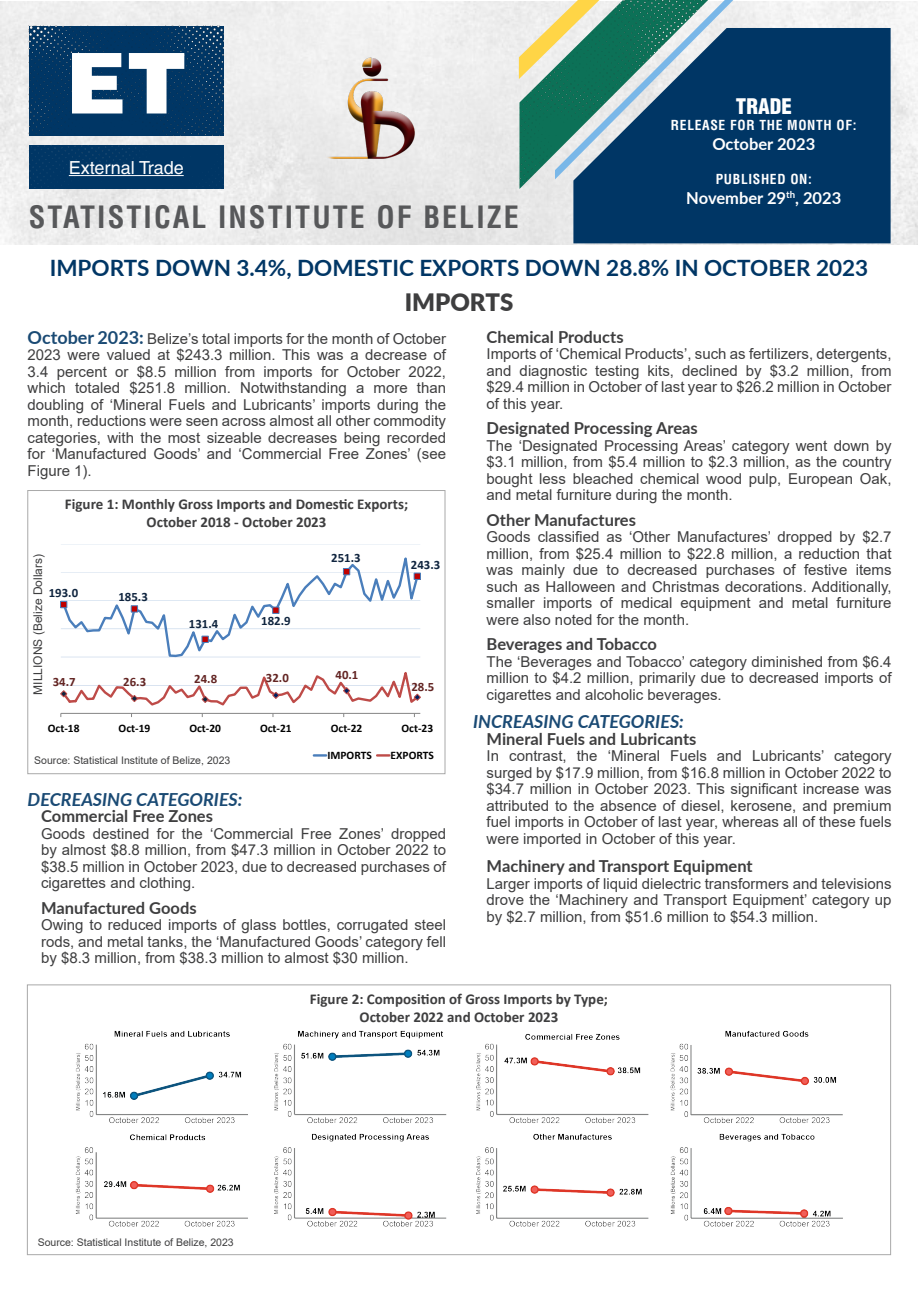
<style>
.page{position:relative;width:918px;height:1296px;background:#fff}
.page>*{position:absolute;margin:0;border:0;box-sizing:border-box;transform-origin:0 0}
.t1{font:900 84px "Helvetica LT Std";color:#fff}
.t2{font:700 condensed 30px "Helvetica LT Std";letter-spacing:.07em;color:#57585a}
.Imports_Exports{font:900 24px "Lato";color:#3e3e3f}
.MAIN_HEADING{font:700 22.5px "Lato";color:#003665}
.t3{font:900 condensed 21px "Helvetica LT Std";color:#fff}
.Decreasing_Increasin{font:italic 700 18px "Lato";color:#1a4a74}
.t4{font:18px "Helvetica LT Std";color:#fff}
.Sub-Categories{font:700 16.5px "Lato";color:#3e3e3f}
.t5{font:700 16.5px "Lato";color:#fff}
.Sub-Text{font:15px/16.5px "Arial";color:#3e3e3f;text-align:justify}
.Text{font:15px/16.5px "Arial";color:#3e3e3f;text-align:justify}
.Figure_Headings{font:700 15px "Calibri";color:#3e3e3f}
.t6{font:700 condensed 13.5px "Helvetica LT Std";letter-spacing:.05em;color:#fff}
.t7{font:700 12.75px "Calibri";color:#10253f}
.t8{font:700 12.75px "Calibri";color:#632523}
.Text-2{font:12px "Arial";color:#3e3e3f}
.t9{font:700 11.55px "Calibri";color:#000}
.Source{font:10.5px "Arial";color:#3e3e3f}
.s1{font-family:"Lato";font-weight:700;font-size:18px;color:#1a4a74}
</style>
<div class="page">
<img style="left:1px;top:1px;width:917px;height:244px">
<img style="left:29px;top:26px;width:195px;height:109px">
<img style="left:323px;top:55px;width:97px;height:106px">
<div style="left:29px;top:145px;width:195px;height:44px;background:#003665"></div>
<div style="left:573px;top:28px;width:318px;height:215px;background:#003665"></div>
<svg style="left:519px;top:0;width:216px;height:189px;background:#528389"></svg>
<hr style="left:69px;top:175px;width:115px;height:1px;background:#fff">
<img style="left:75px;top:1031px;width:768px;height:196px">
<div style="left:28px;top:490px;width:417px;height:284px;border:1px solid #a9a9a9"></div>
<hr style="left:61px;top:713px;width:359px;height:1px;background:#868686">
<svg style="left:60px;top:557px;width:361px;height:149px"></svg>
<svg style="left:314px;top:754px;width:12px;height:3px"></svg>
<svg style="left:377px;top:754px;width:12px;height:3px"></svg>
<h1 class="t1" style="left:66px;top:28px;width:123px">ET</h1>
<p class="t4" style="left:69px;top:157px;width:116px">External Trade</p>
<h2 class="t2" style="left:29px;top:198px;width:492px">STATISTICAL INSTITUTE OF BELIZE</h2>
<h3 class="t3" style="left:736px;top:93px;width:58px">TRADE</h3>
<p class="t6" style="left:671px;top:116px;width:187px">RELEASE FOR THE MONTH OF:</p>
<p class="t5" style="left:712px;top:131px;width:105px">October 2023</p>
<p class="t6" style="left:716px;top:170px;width:98px">PUBLISHED ON:</p>
<p class="t5" style="left:686px;top:185px;width:157px">November 29<sup>th</sup>, 2023</p>
<p class="MAIN_HEADING" style="left:50px;top:251px;width:820px">IMPORTS DOWN 3.4%, DOMESTIC EXPORTS DOWN 28.8% IN OCTOBER 2023</p>
<p class="Imports_Exports" style="left:405px;top:284px;width:110px">IMPORTS</p>
<p class="Text" style="left:28px;top:330px;width:420px"><span class="s1">October 2023:</span> Belize’s total imports for the month of October 2023 were valued at $243.3 million. This was a decrease of 3.4 percent or $8.5 million from imports for October 2022, which totaled $251.8 million. Notwithstanding a more than doubling of ‘Mineral Fuels and Lubricants’ imports during the month, reductions were seen across almost all other commodity categories, with the most sizeable decreases being recorded for ‘Manufactured Goods’ and ‘Commercial Free Zones’ (see Figure 1).</p>
<p class="Figure_Headings" style="left:65px;top:494px;width:345px">Figure 1: Monthly Gross Imports and Domestic Exports;</p>
<p class="Figure_Headings" style="left:147px;top:512px;width:181px">October 2018 - October 2023</p>
<p class="t7" style="left:331px;top:548px;width:31px">251.3</p>
<p class="Text-2" style="left:30px;top:695px;width:142px;rotate:-90deg">MILLIONS (Belize Dollars)</p>
<p class="t7" style="left:49px;top:584px;width:31px">193.0</p>
<p class="t7" style="left:118px;top:588px;width:31px">185.3</p>
<p class="t7" style="left:189px;top:615px;width:31px">131.4</p>
<p class="t7" style="left:261px;top:612px;width:31px">182.9</p>
<p class="t8" style="left:53px;top:672px;width:24px">34.7</p>
<p class="t8" style="left:123px;top:673px;width:24px">26.3</p>
<p class="t8" style="left:194px;top:669px;width:24px">24.8</p>
<p class="t8" style="left:266px;top:668px;width:24px">32.0</p>
<p class="t8" style="left:336px;top:666px;width:24px">40.1</p>
<p class="t7" style="left:411px;top:556px;width:31px">243.3</p>
<p class="t8" style="left:411px;top:678px;width:24px">28.5</p>
<p class="t9" style="left:48px;top:720px;width:33px">Oct-18</p>
<p class="t9" style="left:119px;top:720px;width:33px">Oct-19</p>
<p class="t9" style="left:189px;top:720px;width:33px">Oct-20</p>
<p class="t9" style="left:260px;top:720px;width:33px">Oct-21</p>
<p class="t9" style="left:331px;top:720px;width:33px">Oct-22</p>
<p class="t9" style="left:402px;top:720px;width:33px">Oct-23</p>
<p class="t9" style="left:327px;top:747px;width:46px">IMPORTS</p>
<p class="t9" style="left:391px;top:747px;width:45px">EXPORTS</p>
<p class="Source" style="left:34px;top:753px;width:198px">Source: Statistical Institute of Belize, 2023</p>
<p class="Decreasing_Increasin" style="left:28px;top:786px;width:216px">DECREASING CATEGORIES:</p>
<p class="Sub-Categories" style="left:41px;top:804px;width:173px">Commercial Free Zones</p>
<p class="Sub-Text" style="left:41px;top:825px;width:407px">Goods destined for the ‘Commercial Free Zones’ dropped by almost $8.8 million, from $47.3 million in October 2022 to $38.5 million in October 2023, due to decreased purchases of cigarettes and clothing.</p>
<p class="Sub-Categories" style="left:41px;top:896px;width:157px">Manufactured Goods</p>
<p class="Sub-Text" style="left:41px;top:917px;width:406px">Owing to reduced imports of glass bottles, corrugated steel rods, and metal tanks, the ‘Manufactured Goods’ category fell by $8.3 million, from $38.3 million to almost $30 million.</p>
<p class="Sub-Categories" style="left:487px;top:325px;width:138px">Chemical Products</p>
<p class="Sub-Text" style="left:487px;top:346px;width:406px">Imports of ‘Chemical Products’, such as fertilizers, detergents, and diagnostic testing kits, declined by $3.2 million, from $29.4 million in October of last year to $26.2 million in October of this year.</p>
<p class="Sub-Categories" style="left:487px;top:416px;width:213px">Designated Processing Areas</p>
<p class="Sub-Text" style="left:487px;top:437px;width:406px">The ‘Designated Processing Areas’ category went down by $3.1 million, from $5.4 million to $2.3 million, as the country bought less bleached chemical wood pulp, European Oak, and metal furniture during the month.</p>
<p class="Sub-Categories" style="left:487px;top:508px;width:151px">Other Manufactures</p>
<p class="Sub-Text" style="left:487px;top:529px;width:406px">Goods classified as ‘Other Manufactures’ dropped by $2.7 million, from $25.4 million to $22.8 million, a reduction that was mainly due to decreased purchases of festive items such as Halloween and Christmas decorations. Additionally, smaller imports of medical equipment and metal furniture were also noted for the month.</p>
<p class="Sub-Categories" style="left:487px;top:632px;width:172px">Beverages and Tobacco</p>
<p class="Sub-Text" style="left:487px;top:653px;width:406px">The ‘Beverages and Tobacco’ category diminished from $6.4 million to $4.2 million, primarily due to decreased imports of cigarettes and alcoholic beverages.</p>
<p class="Decreasing_Increasin" style="left:473px;top:708px;width:212px">INCREASING CATEGORIES:</p>
<p class="Sub-Categories" style="left:487px;top:727px;width:211px">Mineral Fuels and Lubricants</p>
<p class="Sub-Text" style="left:487px;top:748px;width:407px">In contrast, the ‘Mineral Fuels and Lubricants’ category surged by $17.9 million, from $16.8 million in October 2022 to $34.7 million in October 2023. This significant increase was attributed to the absence of diesel, kerosene, and premium fuel imports in October of last year, whereas all of these fuels were imported in October of this year.</p>
<p class="Sub-Categories" style="left:487px;top:854px;width:268px">Machinery and Transport Equipment</p>
<p class="Sub-Text" style="left:487px;top:875px;width:406px">Larger imports of liquid dielectric transformers and televisions drove the ‘Machinery and Transport Equipment’ category up by $2.7 million, from $51.6 million to $54.3 million.</p>
<p class="Figure_Headings" style="left:310px;top:988px;width:300px">Figure 2: Composition of Gross Imports by Type;</p>
<p class="Figure_Headings" style="left:360px;top:1006px;width:200px">October 2022 and October 2023</p>
<p class="Source" style="left:38px;top:1235px;width:198px">Source: Statistical Institute of Belize, 2023</p>
</div>
